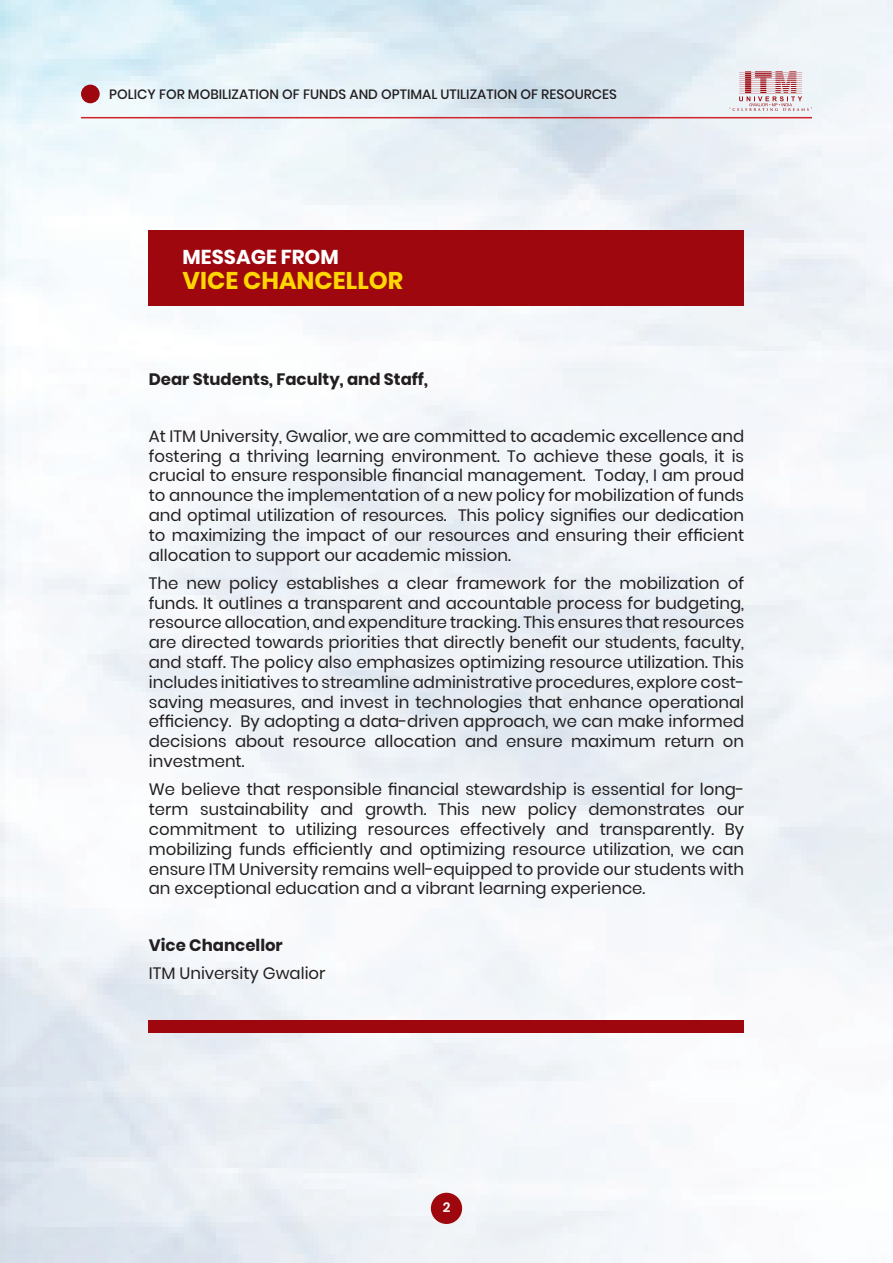
<style>
.page{position:relative;width:893px;height:1263px;background:#fff}
.page>*{position:absolute;margin:0;border:0;box-sizing:border-box;transform-origin:0 0}
.t1{font:700 24.15px "Poppins";color:#fed702}
.t2{font:700 20.1px "Poppins";color:#fff}
.t3{font:16.5px/19.8px "Poppins";color:#231f20;text-align:justify}
.t4{font:700 16.5px "Poppins";color:#231f20}
.t5{font:500 13.5px "Poppins";color:#231f20}
.t6{font:600 13.5px "Poppins";color:#fff}
</style>
<div class="page">
<img style="left:0;top:0;width:893px;height:1263px">
<hr style="left:81px;top:117px;width:731px;height:1px;background:#d1232a">
<svg style="left:729px;top:71px;width:83px;height:40px;background:#dcc3c7"></svg>
<div style="left:431px;top:1193px;width:31px;height:31px;background:#9d070d;border-radius:50%"></div>
<div style="left:81px;top:85px;width:19px;height:18px;background:#9d070d;border-radius:50%"></div>
<div style="left:149px;top:230px;width:595px;height:76px;background:#9d070d"></div>
<div style="left:149px;top:1020px;width:595px;height:12px;background:#9d070d"></div>
<p class="t5" style="left:109px;top:86px;width:509px">POLICY FOR MOBILIZATION OF FUNDS AND OPTIMAL UTILIZATION OF RESOURCES</p>
<p class="t2" style="left:183px;top:245px;width:158px">MESSAGE FROM</p>
<h1 class="t1" style="left:183px;top:267px;width:222px">VICE CHANCELLOR</h1>
<p class="t4" style="left:149px;top:370px;width:281px">Dear Students, Faculty, and Staff,</p>
<p class="t3" style="left:149px;top:426px;width:597px">At ITM University, Gwalior, we are committed to academic excellence and fostering a thriving learning environment. To achieve these goals, it is crucial to ensure responsible financial management. Today, I am proud to announce the implementation of a new policy for mobilization of funds and optimal utilization of resources. This policy signifies our dedication to maximizing the impact of our resources and ensuring their efficient allocation to support our academic mission.</p>
<p class="t3" style="left:149px;top:573px;width:597px">The new policy establishes a clear framework for the mobilization of funds. It outlines a transparent and accountable process for budgeting, resource allocation, and expenditure tracking. This ensures that resources are directed towards priorities that directly benefit our students, faculty, and staff. The policy also emphasizes optimizing resource utilization. This includes initiatives to streamline administrative procedures, explore cost&shy;saving measures, and invest in technologies that enhance operational efficiency. By adopting a data-driven approach, we can make informed decisions about resource allocation and ensure maximum return on investment.</p>
<p class="t3" style="left:149px;top:780px;width:597px">We believe that responsible financial stewardship is essential for long&shy;term sustainability and growth. This new policy demonstrates our commitment to utilizing resources effectively and transparently. By mobilizing funds efficiently and optimizing resource utilization, we can ensure ITM University remains well-equipped to provide our students with an exceptional education and a vibrant learning experience.</p>
<p class="t4" style="left:149px;top:936px;width:135px">Vice Chancellor</p>
<p class="t3" style="left:149px;top:964px;width:178px">ITM University Gwalior</p>
<p class="t6" style="left:443px;top:1199px;width:9px">2</p>
</div>
